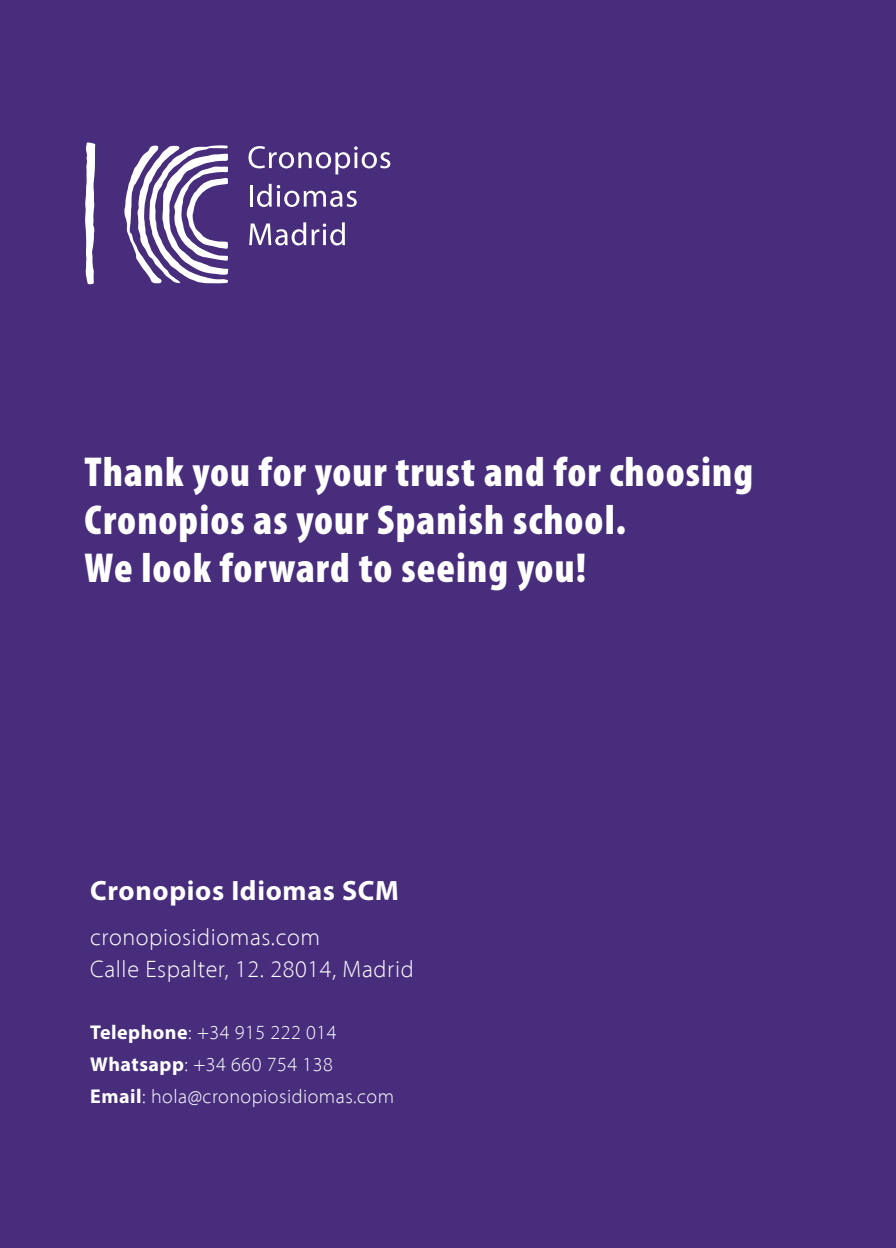
<style>
.page{position:relative;width:896px;height:1248px;background:#fff}
.page>*{position:absolute;margin:0;border:0;box-sizing:border-box;transform-origin:0 0}
.t1{font:900 condensed 42px/48px "Myriad Pro";letter-spacing:.025em;color:#fff}
.t2{font:700 28px "Myriad Pro";letter-spacing:.025em;color:#fff}
.t3{font:300 24px/32px "Myriad Pro";letter-spacing:.025em;color:#fff}
.t4{font:300 20px/32px "Myriad Pro";letter-spacing:.025em;color:#fff}
.s1{font-weight:700}
</style>
<div class="page">
<div style="left:0;top:0;width:896px;height:1247px;background:#472d7c"></div>
<svg style="left:248px;top:146px;width:142px;height:28px"></svg>
<hr style="left:250px;top:185px;width:3px;height:21px;background:#fff">
<svg style="left:257px;top:184px;width:100px;height:23px"></svg>
<svg style="left:249px;top:222px;width:96px;height:23px"></svg>
<svg style="left:124px;top:145px;width:104px;height:138px"></svg>
<svg style="left:85px;top:142px;width:10px;height:142px"></svg>
<p class="t1" style="left:85px;top:446px;width:670px">Thank you for your trust and for choosing<br>Cronopios as your Spanish school.<br>We look forward to seeing you!</p>
<p class="t2" style="left:90px;top:871px;width:310px">Cronopios Idiomas SCM</p>
<p class="t3" style="left:90px;top:920px;width:325px">cronopiosidiomas.com<br>Calle Espalter, 12. 28014, Madrid</p>
<p class="t4" style="left:90px;top:1015px;width:305px"><span class="s1">Telephone</span>: +34 915 222 014<br><span class="s1">Whatsapp</span>: +34 660 754 138<br><span class="s1">Email</span>: hola@cronopiosidiomas.com</p>
</div>
